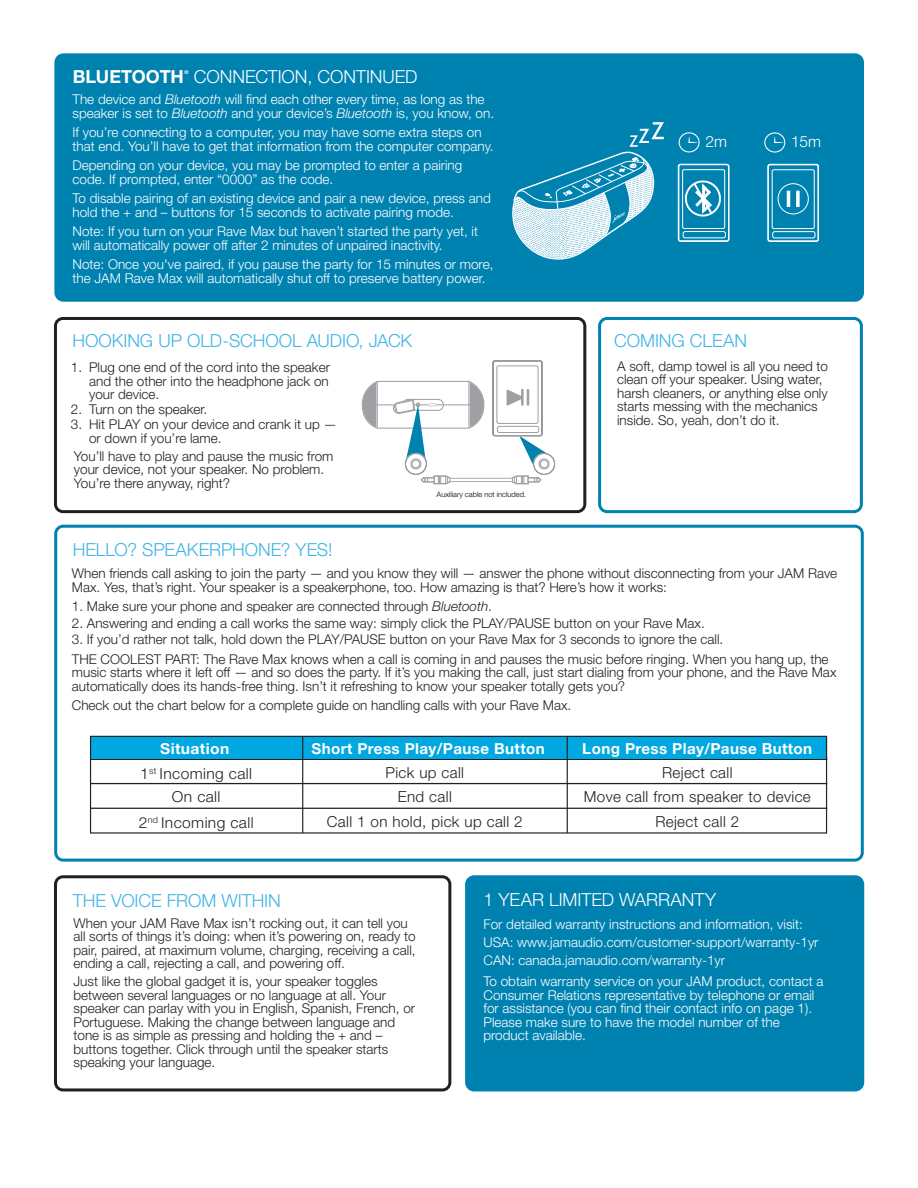
<style>
.page{position:relative;width:918px;height:1188px;background:#fff}
.page>*{position:absolute;margin:0;border:0;box-sizing:border-box;transform-origin:0 0}
.t1{font:300 18px "Helvetica Neue LT Std";color:#40b4e5}
.t2{font:300 18px "Helvetica Neue LT Std";color:#fff}
.t3{font:700 18px "Helvetica Neue LT Std";color:#fff}
.t4{font:300 15.6px "Helvetica Neue LT Std";color:#fff}
.t5{font:300 15.15px/23.4px "Helvetica Neue LT Std";letter-spacing:.025em;color:#231f20;text-align:center}
.t6{font:700 15.15px "Helvetica Neue LT Std";letter-spacing:.025em;color:#fff}
.t7{font:300 13.5px/13.5px "Helvetica Neue LT Std";color:#231f20}
.t8{font:300 13.5px/13.5px "Helvetica Neue LT Std";color:#fff}
.t9{font:300 7.5px "Helvetica Neue LT Std";color:#000}
.t10{font:700 5.25px "Helvetica Neue LT Std";color:#fff}
.s1{font-style:italic}
</style>
<div class="page">
<div style="left:54px;top:53px;width:810px;height:249px;background:#0082b1;border-radius:9px"></div>
<svg style="left:679px;top:132px;width:21px;height:20px"></svg>
<div style="left:678px;top:164px;width:51px;height:78px;border:1px solid #fff;border-radius:2px"></div>
<svg style="left:682px;top:169px;width:44px;height:69px"></svg>
<svg style="left:764px;top:132px;width:21px;height:21px"></svg>
<div style="left:768px;top:164px;width:50px;height:77px;border:1px solid #fff;border-radius:2px"></div>
<div style="left:767px;top:164px;width:52px;height:78px;border:1px solid #fff;border-radius:2px"></div>
<svg style="left:772px;top:169px;width:44px;height:69px"></svg>
<svg style="left:512px;top:122px;width:152px;height:138px"></svg>
<svg style="left:54px;top:525px;width:810px;height:337px"></svg>
<svg style="left:598px;top:317px;width:265px;height:196px"></svg>
<svg style="left:54px;top:317px;width:532px;height:196px"></svg>
<div style="left:492px;top:360px;width:51px;height:76px;border:1px solid #9d9fa2;border-radius:2px"></div>
<svg style="left:362px;top:365px;width:194px;height:127px"></svg>
<hr style="left:90px;top:758px;width:737px;height:2px;background:#231f20">
<div style="left:91px;top:736px;width:736px;height:23px;background:#00a8e1"></div>
<div style="left:90px;top:736px;width:737px;height:98px;border:1px solid #231f20"></div>
<hr style="left:90px;top:783px;width:737px;height:1px;background:#231f20">
<hr style="left:90px;top:808px;width:737px;height:1px;background:#231f20">
<hr style="left:302px;top:736px;width:1px;height:97px;background:#231f20">
<hr style="left:567px;top:736px;width:1px;height:97px;background:#231f20">
<svg style="left:54px;top:875px;width:397px;height:216px"></svg>
<div style="left:465px;top:875px;width:399px;height:216px;background:#0082b1;border-radius:9px"></div>
<h1 class="t3" style="left:73px;top:65px;width:113px">BLUETOOTH</h1>
<p class="t10" style="left:185px;top:68px;width:6px">®</p>
<h1 class="t2" style="left:194px;top:65px;width:225px">CONNECTION, CONTINUED</h1>
<p class="t8" style="left:73px;top:92px;width:423px">The device and <span class="s1">Bluetooth</span> will find each other every time, as long as the speaker is set to <span class="s1">Bluetooth</span> and your device’s <span class="s1">Bluetooth</span> is, you know, on.</p>
<p class="t8" style="left:73px;top:125px;width:423px">If you’re connecting to a computer, you may have some extra steps on that end. You’ll have to get that information from the computer company.</p>
<p class="t8" style="left:73px;top:158px;width:391px">Depending on your device, you may be prompted to enter a pairing code. If prompted, enter “0000” as the code.</p>
<p class="t8" style="left:73px;top:191px;width:420px">To disable pairing of an existing device and pair a new device, press and hold the + and – buttons for 15 seconds to activate pairing mode.</p>
<p class="t8" style="left:73px;top:224px;width:407px">Note: If you turn on your Rave Max but haven’t started the party yet, it will automatically power off after 2 minutes of unpaired inactivity.</p>
<p class="t8" style="left:73px;top:257px;width:422px">Note: Once you've paired, if you pause the party for 15 minutes or more, the JAM Rave Max will automatically shut off to preserve battery power.</p>
<h1 class="t1" style="left:72px;top:330px;width:341px">HOOKING UP OLD-SCHOOL AUDIO, JACK</h1>
<p class="t7" style="left:89px;top:360px;width:242px;text-align:justify;text-indent:-18px">1. Plug one end of the cord into the speaker and the other into the headphone jack on your device.</p>
<p class="t7" style="left:71px;top:402px;width:138px">2. Turn on the speaker.</p>
<p class="t7" style="left:89px;top:417px;width:250px;text-indent:-18px">3. Hit PLAY on your device and crank it up — or down if you’re lame.</p>
<p class="t7" style="left:74px;top:449px;width:261px">You’ll have to play and pause the music from your device, not your speaker. No problem.<br>You’re there anyway, right?</p>
<p class="t9" style="left:437px;top:490px;width:91px">Auxiliary cable not included.</p>
<p class="t4" style="left:705px;top:131px;width:23px">2m</p>
<p class="t4" style="left:791px;top:132px;width:32px">15m</p>
<h1 class="t1" style="left:614px;top:330px;width:135px">COMING CLEAN</h1>
<p class="t7" style="left:617px;top:359px;width:213px">A soft, damp towel is all you need to clean off your speaker. Using water, harsh cleaners, or anything else only starts messing with the mechanics inside. So, yeah, don’t do it.</p>
<h1 class="t1" style="left:73px;top:539px;width:261px">HELLO? SPEAKERPHONE? YES!</h1>
<p class="t7" style="left:72px;top:566px;width:767px">When friends call asking to join the party — and you know they will — answer the phone without disconnecting from your JAM Rave<br>Max. Yes, that’s right. Your speaker is a speakerphone, too. How amazing is that? Here’s how it works:</p>
<p class="t7" style="left:72px;top:599px;width:422px">1. Make sure your phone and speaker are connected through <span class="s1">Bluetooth</span>.</p>
<p class="t7" style="left:72px;top:616px;width:634px">2. Answering and ending a call works the same way: simply click the PLAY/PAUSE button on your Rave Max.</p>
<p class="t7" style="left:72px;top:629px;width:758px;line-height:19.5px">3. If you’d rather not talk, hold down the PLAY/PAUSE button on your Rave Max for 3 seconds to ignore the call.<br>THE COOLEST PART: The Rave Max knows when a call is coming in and pauses the music before ringing. When you hang up, the</p>
<p class="t7" style="left:72px;top:665px;width:766px">music starts where it left off — and so does the party. If it’s you making the call, just start dialing from your phone, and the Rave Max automatically does its hands-free thing. Isn’t it refreshing to know your speaker totally gets you?</p>
<p class="t7" style="left:72px;top:698px;width:501px">Check out the chart below for a complete guide on handling calls with your Rave Max.</p>
<p class="t6" style="left:160px;top:739px;width:71px">Situation</p>
<p class="t6" style="left:312px;top:739px;width:235px">Short Press Play/Pause Button</p>
<p class="t6" style="left:582px;top:739px;width:231px">Long Press Play/Pause Button</p>
<p class="t5" style="left:140px;top:762px;width:113px">1<sup>st</sup> Incoming call</p>
<p class="t5" style="left:139px;top:811px;width:116px">2<sup>nd</sup> Incoming call</p>
<p class="t5" style="left:385px;top:761px;width:80px">Pick up call<br>End call</p>
<p class="t5" style="left:327px;top:809px;width:197px">Call 1 on hold, pick up call 2</p>
<p class="t5" style="left:584px;top:761px;width:229px">Reject call<br>Move call from speaker to device</p>
<p class="t5" style="left:655px;top:809px;width:85px">Reject call 2</p>
<p class="t5" style="left:172px;top:784px;width:50px">On call</p>
<h1 class="t1" style="left:73px;top:890px;width:210px">THE VOICE FROM WITHIN</h1>
<h1 class="t2" style="left:484px;top:888px;width:234px">1 YEAR LIMITED WARRANTY</h1>
<p class="t7" style="left:74px;top:916px;width:344px">When your JAM Rave Max isn’t rocking out, it can tell you all sorts of things it’s doing: when it’s powering on, ready to pair, paired, at maximum volume, charging, receiving a call, ending a call, rejecting a call, and powering off.</p>
<p class="t7" style="left:74px;top:974px;width:343px">Just like the global gadget it is, your speaker toggles between several languages or no language at all. Your speaker can parlay with you in English, Spanish, French, or Portuguese. Making the change between language and tone is as simple as pressing and holding the + and – buttons together. Click through until the speaker starts speaking your language.</p>
<p class="t8" style="left:484px;top:915px;width:337px;line-height:18px">For detailed warranty instructions and information, visit:<br>USA: www.jamaudio.com/customer-support/warranty-1yr<br>CAN: canada.jamaudio.com/warranty-1yr</p>
<p class="t8" style="left:484px;top:974px;width:342px">To obtain warranty service on your JAM product, contact a Consumer Relations representative by telephone or email for assistance (you can find their contact info on page 1).<br>Please make sure to have the model number of the product available.</p>
</div>
